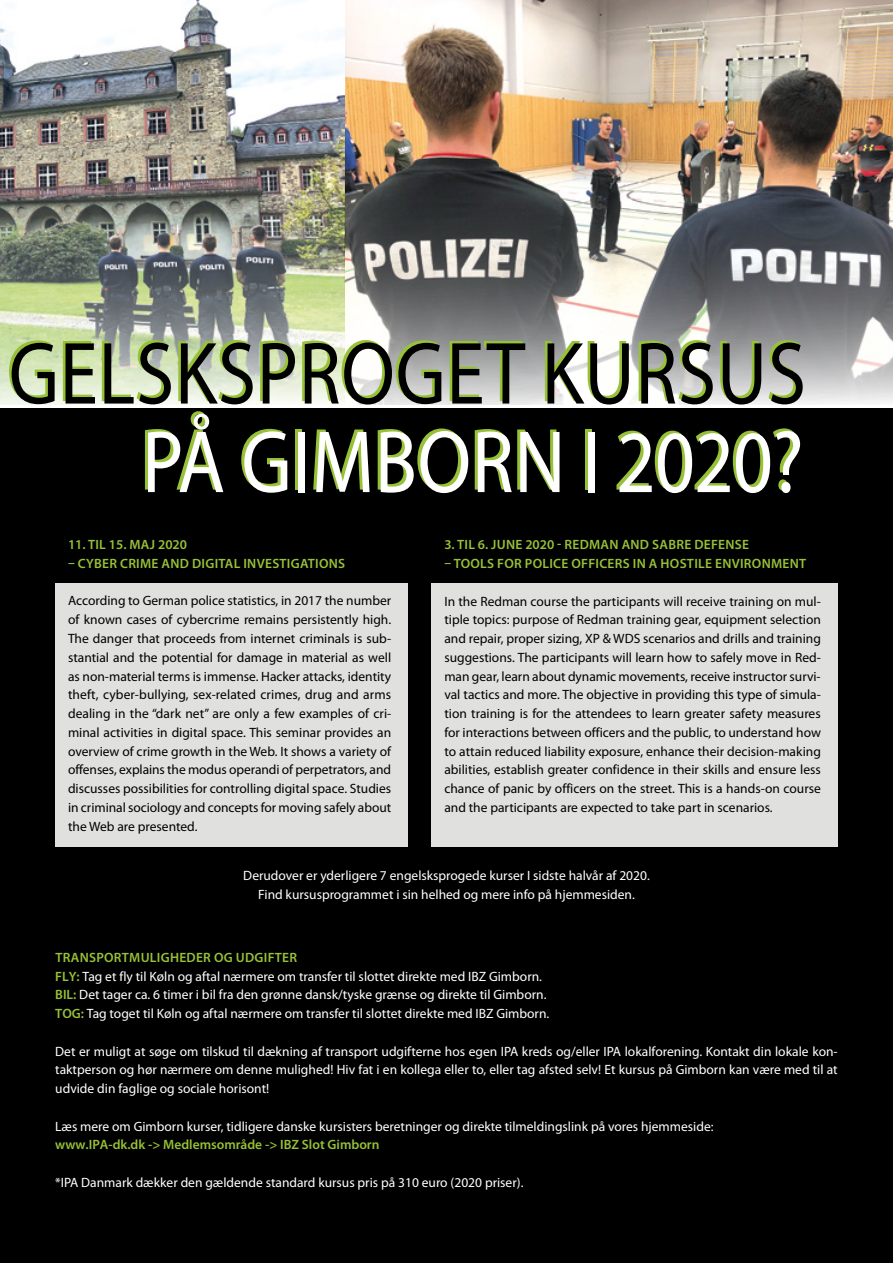
<style>
.page{position:relative;width:893px;height:1263px;background:#fff}
.page>*{position:absolute;margin:0;border:0;box-sizing:border-box;transform-origin:0 0}
.t1{font:89.25px "Myriad Pro";letter-spacing:.01em;color:#000;scale:.87 1}
.t2{font:89.25px "Myriad Pro";letter-spacing:.01em;color:#fff;scale:.87 1}
.t3{font:13.5px/18.8px "Myriad Pro";color:#000;text-align:justify}
.t4{font:13.5px/18.8px "Myriad Pro";color:#fff}
.t5{font:600 13.5px "Myriad Pro";letter-spacing:.02em;color:#97c136}
.t6{font:600 13.5px "Myriad Pro";color:#97c136}
.s1{font-weight:600;color:#97c136}
</style>
<div class="page">
<div style="left:0;top:408px;width:893px;height:855px;background:#000"></div>
<img style="left:0;top:0;width:893px;height:404px">
<div style="left:55px;top:583px;width:353px;height:264px;background:#e0e0df"></div>
<div style="left:432px;top:583px;width:406px;height:264px;background:#e0e0df"></div>
<h1 class="t1" style="left:9px;top:325px;width:918px">GELSKSPROGET KURSUS</h1>
<h1 class="t2" style="left:142px;top:413px;width:762px">PÅ GIMBORN I 2020?</h1>
<p class="t6" style="left:68px;top:536px;width:121px">11. TIL 15. MAJ 2020</p>
<p class="t5" style="left:68px;top:555px;width:279px">– CYBER CRIME AND DIGITAL INVESTIGATIONS</p>
<p class="t3" style="left:68px;top:592px;width:325px">According to German police statistics, in 2017 the number of known cases of cybercrime remains persistently high.<br>The danger that proceeds from internet criminals is sub&shy;stantial and the potential for damage in material as well as non-material terms is immense. Hacker attacks, identity theft, cyber-bullying, sex-related crimes, drug and arms dealing in the “dark net” are only a few examples of cri&shy;minal activities in digital space. This seminar provides an overview of crime growth in the Web. It shows a variety of offenses, explains the modus operandi of perpetrators, and discusses possibilities for controlling digital space. Studies in criminal sociology and concepts for moving safely about the Web are presented.</p>
<p class="t5" style="left:444px;top:536px;width:306px">3. TIL 6. JUNE 2020 - REDMAN AND SABRE DEFENSE</p>
<p class="t5" style="left:444px;top:555px;width:363px">– TOOLS FOR POLICE OFFICERS IN A HOSTILE ENVIRONMENT</p>
<p class="t3" style="left:444px;top:592px;width:378px">In the Redman course the participants will receive training on mul&shy;tiple topics: purpose of Redman training gear, equipment selection and repair, proper sizing, XP &amp; WDS scenarios and drills and training suggestions. The participants will learn how to safely move in Red&shy;man gear, learn about dynamic movements, receive instructor survi&shy;val tactics and more. The objective in providing this type of simula&shy;tion training is for the attendees to learn greater safety measures for interactions between officers and the public, to understand how to attain reduced liability exposure, enhance their decision-making abilities, establish greater confidence in their skills and ensure less chance of panic by officers on the street. This is a hands-on course and the participants are expected to take part in scenarios.</p>
<p class="t4" style="left:243px;top:866px;width:408px;text-align:center">Derudover er yderligere 7 engelsksprogede kurser I sidste halvår af 2020.<br>Find kursusprogrammet i sin helhed og mere info på hjemmesiden.</p>
<p class="t4" style="left:55px;top:948px;width:496px"><span class="s1">TRANSPORTMULIGHEDER OG UDGIFTER<br>FLY:</span> Tag et fly til Køln og aftal nærmere om transfer til slottet direkte med IBZ Gimborn.<br><span class="s1">BIL:</span> Det tager ca. 6 timer i bil fra den grønne dansk/tyske grænse og direkte til Gimborn.<br><span class="s1">TOG:</span> Tag toget til Køln og aftal nærmere om transfer til slottet direkte med IBZ Gimborn.</p>
<p class="t4" style="left:55px;top:1042px;width:784px;text-align:justify">Det er muligt at søge om tilskud til dækning af transport udgifterne hos egen IPA kreds og/eller IPA lokalforening. Kontakt din lokale kon&shy;taktperson og hør nærmere om denne mulighed! Hiv fat i en kollega eller to, eller tag afsted selv! Et kursus på Gimborn kan være med til at udvide din faglige og sociale horisont!</p>
<p class="t4" style="left:55px;top:1117px;width:660px">Læs mere om Gimborn kurser, tidligere danske kursisters beretninger og direkte tilmeldingslink på vores hjemmeside:</p>
<p class="t6" style="left:55px;top:1136px;width:326px">www.IPA-dk.dk -&gt; Medlemsområde -&gt; IBZ Slot Gimborn</p>
<p class="t4" style="left:55px;top:1173px;width:470px">*IPA Danmark dækker den gældende standard kursus pris på 310 euro (2020 priser).</p>
</div>
